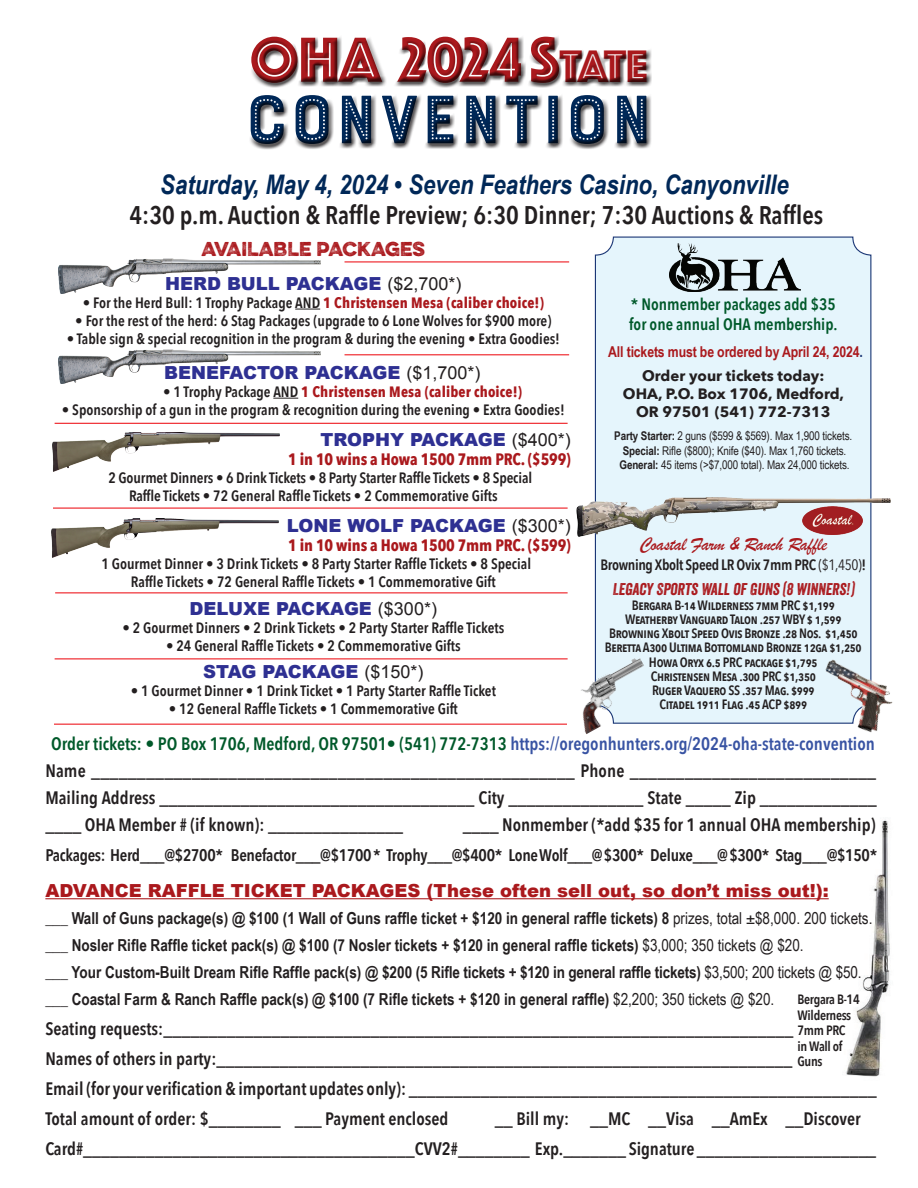
<style>
.page{position:relative;width:918px;height:1188px;background:#fff}
.page>*{position:absolute;margin:0;border:0;box-sizing:border-box;transform-origin:0 0}
.t1{font:72px "Bourton Marquee";letter-spacing:.01em;color:#002858}
.t2{font:66px "Phosphate Inline";color:#aa191d}
.t3{font:italic 700 27px "Arial Narrow";color:#002858}
.t4{font:600 25.5px "Avenir Next Condensed";color:#231f20}
.t5{font:19.5px "Brush Script";letter-spacing:-.02em;color:#aa191d}
.t6{font:600 18px/30px "Avenir Next Condensed";color:#231f20}
.t7{font:900 18px "Arial";color:#2e3092}
.t8{font:600 18px "Avenir Next Condensed";color:#00592a}
.t9{font:900 18px "Arial";color:#aa191d}
.t10{font:900 18px "Arial";letter-spacing:-.02em;color:#2e3092}
.t11{font:18px "Eveleth";color:#aa191d}
.t12{font:600 16.8px "Avenir Next Condensed";letter-spacing:-.015em;color:#231f20}
.t13{font:700 16.5px/27px "Arial Narrow";color:#231f20}
.t14{font:700 16.5px "Avenir Next Condensed";letter-spacing:-.01em;color:#aa191d}
.t15{font:600 16.5px/19.5px "Avenir Next Condensed";color:#00592a}
.t16{font:italic 16.5px "Veneer";color:#aa191d}
.t17{font:600 15px/18px "Avenir Next Condensed";color:#231f20}
.t18{font:700 15px/18px "Avenir Next";color:#231f20;text-align:center}
.t19{font:700 15px "Avenir Next Condensed";letter-spacing:.01em;color:#aa191d}
.t20{font:600 15px "Avenir Next Condensed";letter-spacing:-.025em;color:#231f20}
.t21{font:700 15px "Arial Narrow";letter-spacing:-.01em;color:#aa191d}
.t22{font:600 13.5px/14.2px "Avenir Next Condensed";letter-spacing:-.025em;color:#231f20;text-align:center}
.t23{font:12px/14.4px "Arial Narrow";letter-spacing:-.01em;color:#231f20;text-align:center}
.s1{font-style:inherit}
.s2{font-size:47.25px}
.s3{font-weight:400;color:#231f20}
.s4{font-weight:700;color:#aa191d}
.s5{font-weight:600;color:#231f20}
.s6{color:#1b3776}
.s7{font-weight:700}
.s8{font-weight:400}
.s9{color:#3853a3}
</style>
<div class="page">
<img style="left:845px;top:820px;width:45px;height:257px">
<svg style="left:295px;top:309px;width:25px;height:1px"></svg>
<svg style="left:273px;top:398px;width:25px;height:1px"></svg>
<div style="left:595px;top:237px;width:276px;height:486px;background:#e5f5fc;border-radius:18px"></div>
<hr style="left:45px;top:898px;width:784px;height:1px;background:#aa191d">
<div style="left:248px;top:34px;width:404px;height:116px;background:#231f20;opacity:.75"></div>
<hr style="left:55px;top:423px;width:513px;height:1px;background:#ee1d23">
<hr style="left:53px;top:508px;width:515px;height:1px;background:#ee1d23">
<hr style="left:55px;top:592px;width:513px;height:1px;background:#ee1d23">
<hr style="left:55px;top:658px;width:513px;height:1px;background:#ee1d23">
<hr style="left:54px;top:724px;width:513px;height:1px;background:#ee1d23">
<img style="left:793px;top:640px;width:100px;height:93px">
<img style="left:577px;top:497px;width:313px;height:40px">
<img style="left:802px;top:507px;width:61px;height:27px">
<img style="left:59px;top:349px;width:261px;height:35px">
<img style="left:59px;top:259px;width:261px;height:35px">
<img style="left:52px;top:519px;width:226px;height:39px">
<img style="left:53px;top:432px;width:226px;height:39px">
<hr style="left:345px;top:261px;width:224px;height:1px;background:#ee1d23">
<hr style="left:345px;top:354px;width:224px;height:1px;background:#ee1d23">
<img style="left:566px;top:656px;width:94px;height:78px">
<img style="left:669px;top:243px;width:132px;height:49px">
<h2 class="t2" style="left:250px;top:13px;width:400px">OHA 2024 <span class="s1">S</span><span class="s2">tate</span></h2>
<h1 class="t1" style="left:245px;top:75px;width:410px">CONVENTION</h1>
<h3 class="t3" style="left:160px;top:164px;width:630px">Saturday, May 4, 2024 • Seven Feathers Casino, Canyonville</h3>
<h3 class="t4" style="left:129px;top:193px;width:695px">4:30 p.m. Auction &amp; Raffle Preview; 6:30 Dinner; 7:30 Auctions &amp; Raffles</h3>
<p class="t11" style="left:202px;top:235px;width:225px">AVAILABLE PACKAGES</p>
<p class="t7" style="left:165px;top:270px;width:298px">HERD BULL PACKAGE <span class="s3">($2,700*)</span></p>
<p class="t17" style="left:83px;top:293px;width:463px">• For the Herd Bull: 1 Trophy Package AND <span class="s4">1 Christensen Mesa (caliber choice!)</span></p>
<p class="t17" style="left:75px;top:311px;width:478px">• For the rest of the herd: 6 Stag Packages (upgrade to 6 Lone Wolves for $900 more)</p>
<p class="t17" style="left:67px;top:329px;width:495px">• Table sign &amp; special recognition in the program &amp; during the evening • Extra Goodies!</p>
<p class="t7" style="left:164px;top:360px;width:318px">BENEFACTOR PACKAGE <span class="s3">($1,700*)</span></p>
<p class="t19" style="left:163px;top:383px;width:360px"><span class="s5">• 1 Trophy Package AND</span> 1 Christensen Mesa (caliber choice!)</p>
<p class="t17" style="left:62px;top:400px;width:504px">• Sponsorship of a gun in the program &amp; recognition during the evening • Extra Goodies!</p>
<p class="t7" style="left:320px;top:426px;width:252px">TROPHY PACKAGE <span class="s3">($400*)</span></p>
<p class="t14" style="left:288px;top:449px;width:284px">1 in 10 wins a Howa 1500 7mm PRC. ($599)</p>
<p class="t17" style="left:129px;top:468px;width:405px;text-indent:-21px">2 Gourmet Dinners • 6 Drink Tickets • 8 Party Starter Raffle Tickets • 8 Special<br>Raffle Tickets • 72 General Raffle Tickets • 2 Commemorative Gifts</p>
<p class="t7" style="left:287px;top:512px;width:286px">LONE WOLF PACKAGE <span class="s3">($300*)</span></p>
<p class="t14" style="left:288px;top:535px;width:284px">1 in 10 wins a Howa 1500 7mm PRC. ($599)</p>
<p class="t17" style="left:101px;top:555px;width:431px;text-align:center">1 Gourmet Dinner • 3 Drink Tickets • 8 Party Starter Raffle Tickets • 8 Special<br>Raffle Tickets • 72 General Raffle Tickets • 1 Commemorative Gift</p>
<p class="t7" style="left:190px;top:595px;width:249px">DELUXE PACKAGE <span class="s3">($300*)</span></p>
<p class="t17" style="left:122px;top:618px;width:383px">• 2 Gourmet Dinners • 2 Drink Tickets • 2 Party Starter Raffle Tickets</p>
<p class="t17" style="left:166px;top:636px;width:296px">• 24 General Raffle Tickets • 2 Commemorative Gifts</p>
<p class="t10" style="left:203px;top:659px;width:222px">STAG PACKAGE <span class="s3">($150*)</span></p>
<p class="t17" style="left:131px;top:682px;width:367px">• 1 Gourmet Dinner • 1 Drink Ticket • 1 Party Starter Raffle Ticket</p>
<p class="t17" style="left:169px;top:700px;width:291px">• 12 General Raffle Tickets • 1 Commemorative Gift</p>
<p class="t15" style="left:629px;top:294px;width:210px">* Nonmember packages add $35 for one annual OHA membership.</p>
<p class="t21" style="left:608px;top:340px;width:256px">All tickets must be ordered by April 24, 2024<span class="s6">.</span></p>
<p class="t18" style="left:623px;top:366px;width:223px">Order your tickets today:<br>OHA, P.O. Box 1706, Medford,<br>OR 97501 (541) 772-7313</p>
<p class="t23" style="left:614px;top:428px;width:240px"><span class="s7">Party Starter:</span> 2 guns ($599 &amp; $569). Max 1,900 tickets.<br><span class="s7">Special:</span> Rifle ($800); Knife ($40). Max 1,760 tickets.<br><span class="s7">General:</span> 45 items (&gt;$7,000 total). Max 24,000 tickets.</p>
<p class="t5" style="left:640px;top:531px;width:189px">Coastal Farm &amp; Ranch Raffle</p>
<p class="t20" style="left:600px;top:551px;width:267px">Browning Xbolt Speed LR Ovix 7mm PRC <span class="s8">($1,450)</span>!</p>
<p class="t16" style="left:613px;top:579px;width:243px">LEGACY SPORTS WALL OF GUNS (8 WINNERS!)</p>
<p class="t22" style="left:605px;top:597px;width:258px">Bergara B-14 Wilderness 7mm PRC $1,199<br>Weatherby Vanguard Talon .257 WBY $ 1,599<br>Browning Xbolt Speed Ovis Bronze .28 Nos. $1,450<br>Beretta A300 Ultima Bottomland Bronze 12ga $1,250<br>Howa Oryx 6.5 PRC package $1,795<br>Christensen Mesa .300 PRC $1,350<br>Ruger Vaquero SS .357 Mag. $999<br>Citadel 1911 Flag .45 ACP $899</p>
<p class="t8" style="left:51px;top:728px;width:825px">Order tickets: • PO Box 1706, Medford, OR 97501• (541) 772-7313 <span class="s9">https://oregonhunters.org/2024-oha-state-convention</span></p>
<p class="t6" style="left:45px;top:757px;width:833px;line-height:27px;text-align:justify">Name _____________________________________________________ Phone ___________________________ Mailing Address ___________________________________ City _______________ State _____ Zip _____________ ____ OHA Member # (if known): _______________</p>
<p class="t6" style="left:463px;top:810px;width:414px">____ Nonmember (*add $35 for 1 annual OHA membership)</p>
<p class="t12" style="left:45px;top:840px;width:833px">Packages: Herd___@$2700* Benefactor___@$1700 * Trophy___@$400* Lone Wolf___@ $300* Deluxe___@ $300* Stag___@$150*</p>
<p class="t9" style="left:45px;top:877px;width:785px">ADVANCE RAFFLE TICKET PACKAGES (These often sell out, so don’t miss out!):</p>
<p class="t13" style="left:45px;top:903px;width:829px">___ Wall of Guns package(s) @ $100 (1 Wall of Guns raffle ticket + $120 in general raffle tickets) 8 <span class="s8">prizes, total ±$8,000. 200 tickets. </span>___ Nosler Rifle Raffle ticket pack(s) @ $100 (7 Nosler tickets + $120 in general raffle tickets) <span class="s8">$3,000; 350 tickets @ $20.<br></span>___ Your Custom-Built Dream Rifle Raffle pack(s) @ $200 (5 Rifle tickets + $120 in general raffle tickets) <span class="s8">$3,500; 200 tickets @ $50. </span>___ Coastal Farm &amp; Ranch Raffle pack(s) @ $100 (7 Rifle tickets + $120 in general raffle) <span class="s8">$2,200; 350 tickets @ $20.</span></p>
<p class="t6" style="left:45px;top:1013px;width:833px">Seating requests:______________________________________________________________________<br>Names of others in party:________________________________________________________________<br>Email (for your verification &amp; important updates only): ____________________________________________________ Total amount of order: $________ ___ Payment enclosed</p>
<p class="t22" style="left:798px;top:992px;width:64px;line-height:15.5px;text-align:left">Bergara B-14<br>Wilderness<br>7mm PRC<br>in Wall of<br>Guns</p>
<p class="t6" style="left:45px;top:1103px;width:832px;text-indent:450px">__ Bill my: __MC __Visa __AmEx __Discover<br>Card#_____________________________________CVV2#________ Exp._______ Signature ____________________</p>
</div>
